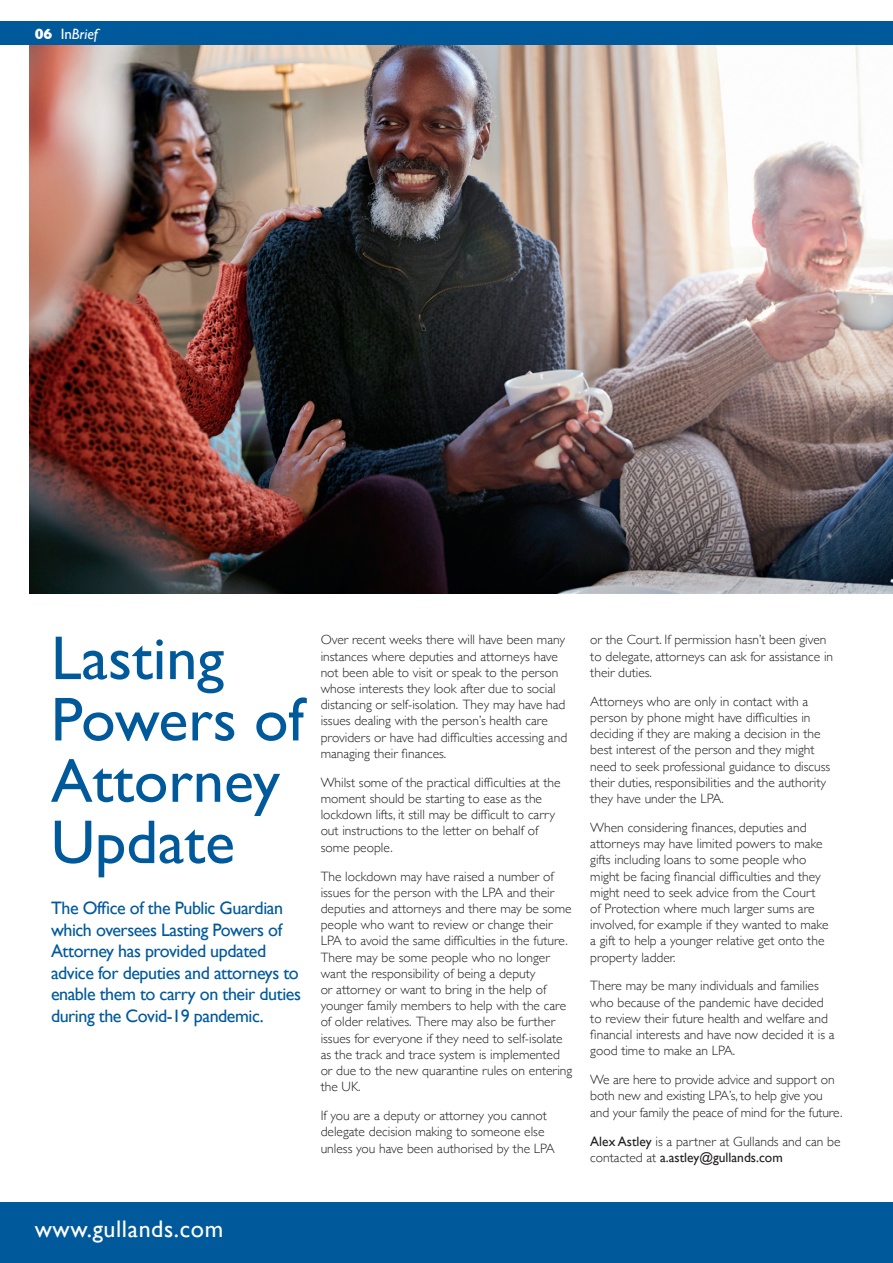
<style>
.page{position:relative;width:893px;height:1263px;background:#fff}
.page>*{position:absolute;margin:0;border:0;box-sizing:border-box;transform-origin:0 0}
.t1{font:62.25px/61.3px "Gill Sans";color:#00599b}
.t2{font:24px "Gill Sans";letter-spacing:.025em;color:#fff}
.t3{font:18px/21.6px "Gill Sans";letter-spacing:-.025em;color:#00599b}
.t4{font:italic 15px "Gill Sans";color:#fff}
.t5{font:300 13.5px/16.2px "Gill Sans";color:#231f20}
.s1{font-weight:700;font-style:normal}
.s2{font-style:normal}
.s3{font-weight:400}
</style>
<div class="page">
<img style="left:30px;top:45px;width:863px;height:549px">
<div style="left:0;top:22px;width:893px;height:23px;background:#00599b"></div>
<div style="left:0;top:1202px;width:893px;height:61px;background:#00599b"></div>
<p class="t4" style="left:35px;top:25px;width:65px"><span class="s1">06</span> <span class="s2">In</span>Brief</p>
<p class="t1" style="left:51px;top:627px;width:254px">Lasting<br>Powers of<br>Attorney<br>Update</p>
<p class="t3" style="left:51px;top:897px;width:251px">The Office of the Public Guardian which oversees Lasting Powers of Attorney has provided updated advice for deputies and attorneys to enable them to carry on their duties during the Covid-19 pandemic.</p>
<p class="t5" style="left:321px;top:631px;width:248px">Over recent weeks there will have been many instances where deputies and attorneys have not been able to visit or speak to the person whose interests they look after due to social distancing or self-isolation. They may have had issues dealing with the person’s health care providers or have had difficulties accessing and managing their finances.</p>
<p class="t5" style="left:321px;top:773px;width:241px">Whilst some of the practical difficulties at the moment should be starting to ease as the lockdown lifts, it still may be difficult to carry out instructions to the letter on behalf of some people.</p>
<p class="t5" style="left:321px;top:867px;width:253px">The lockdown may have raised a number of issues for the person with the LPA and their deputies and attorneys and there may be some people who want to review or change their LPA to avoid the same difficulties in the future.<br>There may be some people who no longer want the responsibility of being a deputy<br>or attorney or want to bring in the help of younger family members to help with the care of older relatives. There may also be further issues for everyone if they need to self-isolate as the track and trace system is implemented or due to the new quarantine rules on entering the UK.</p>
<p class="t5" style="left:321px;top:1107px;width:236px">If you are a deputy or attorney you cannot delegate decision making to someone else unless you have been authorised by the LPA</p>
<p class="t5" style="left:590px;top:631px;width:244px">or the Court. If permission hasn’t been given to delegate, attorneys can ask for assistance in their duties.</p>
<p class="t5" style="left:590px;top:692px;width:242px">Attorneys who are only in contact with a person by phone might have difficulties in deciding if they are making a decision in the best interest of the person and they might need to seek professional guidance to discuss their duties, responsibilities and the authority they have under the LPA.</p>
<p class="t5" style="left:590px;top:819px;width:240px">When considering finances, deputies and attorneys may have limited powers to make gifts including loans to some people who might be facing financial difficulties and they might need to seek advice from the Court of Protection where much larger sums are involved, for example if they wanted to make a gift to help a younger relative get onto the property ladder.</p>
<p class="t5" style="left:590px;top:977px;width:246px">There may be many individuals and families who because of the pandemic have decided to review their future health and welfare and financial interests and have now decided it is a good time to make an LPA.</p>
<p class="t5" style="left:590px;top:1071px;width:254px">We are here to provide advice and support on both new and existing LPA’s, to help give you and your family the peace of mind for the future.</p>
<p class="t5" style="left:590px;top:1132px;width:252px"><span class="s3">Alex Astley</span> is a partner at Gullands and can be contacted at <span class="s3">a.astley@gullands.com</span></p>
<p class="t2" style="left:35px;top:1215px;width:190px">www.gullands.com</p>
</div>
